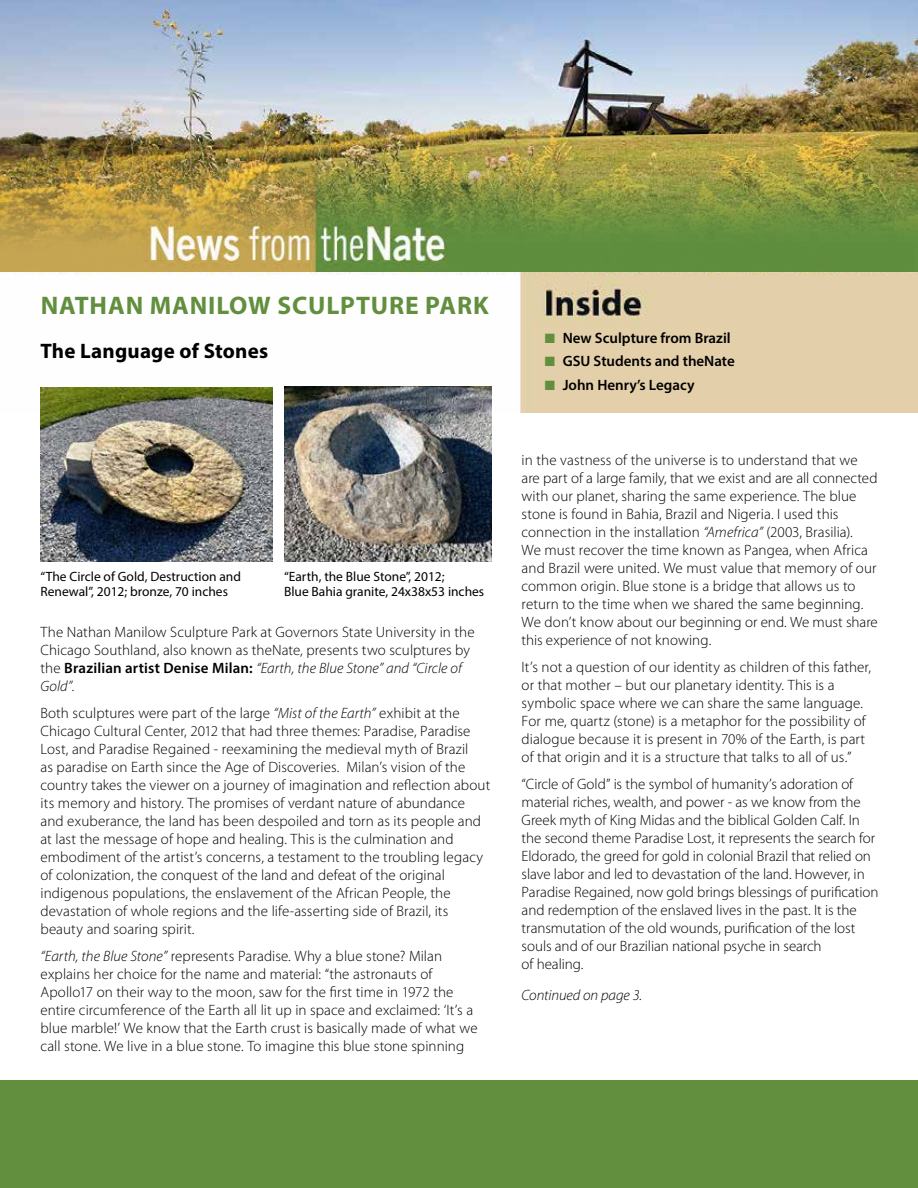
<style>
.page{position:relative;width:918px;height:1188px;background:#fff}
.page>*{position:absolute;margin:0;border:0;box-sizing:border-box;transform-origin:0 0}
.t1{font:700 25.5px "Myriad Pro";letter-spacing:.035em;color:#628f3e}
.t2{font:700 21px "Myriad Pro";letter-spacing:.01em;color:#000}
.t3{font:300 15px/18px "Myriad Pro";letter-spacing:.005em;color:#000}
.t4{font:600 15px "Myriad Pro";color:#000}
.t5{font:italic 300 15px "Myriad Pro";letter-spacing:-.005em;color:#000}
.t6{font:13.5px/15px "Myriad Pro";color:#000}
.s1{font-weight:600}
.s2{font-style:italic}
.s3{color:#628f3e}
</style>
<div class="page">
<img style="left:0;top:0;width:918px;height:413px">
<div style="left:0;top:1080px;width:918px;height:108px;background:#628f3e"></div>
<img style="left:0;top:158px;width:918px;height:113px">
<img style="left:40px;top:387px;width:233px;height:174px">
<img style="left:284px;top:387px;width:207px;height:174px">
<h1 class="t1" style="left:41px;top:289px;width:449px">NATHAN MANILOW SCULPTURE PARK</h1>
<h2 class="t2" style="left:40px;top:338px;width:229px">The Language of Stones</h2>
<p class="t6" style="left:40px;top:568px;width:202px">“The Circle of Gold, Destruction and<br>Renewal”, 2012; bronze, 70 inches</p>
<p class="t6" style="left:284px;top:568px;width:202px">“Earth, the Blue Stone”, 2012;<br>Blue Bahia granite, 24x38x53 inches</p>
<p class="t3" style="left:40px;top:624px;width:436px">The Nathan Manilow Sculpture Park at Governors State University in the Chicago Southland, also known as theNate, presents two sculptures by the <span class="s1">Brazilian artist Denise Milan:</span> <span class="s2">“Earth, the Blue Stone” and “Circle of Gold”.</span></p>
<p class="t3" style="left:40px;top:705px;width:451px">Both sculptures were part of the large <span class="s2">“Mist of the Earth”</span> exhibit at the Chicago Cultural Center, 2012 that had three themes: Paradise, Paradise Lost, and Paradise Regained - reexamining the medieval myth of Brazil<br>as paradise on Earth since the Age of Discoveries. Milan’s vision of the country takes the viewer on a journey of imagination and reflection about its memory and history. The promises of verdant nature of abundance and exuberance, the land has been despoiled and torn as its people and at last the message of hope and healing. This is the culmination and embodiment of the artist’s concerns, a testament to the troubling legacy of colonization, the conquest of the land and defeat of the original indigenous populations, the enslavement of the African People, the devastation of whole regions and the life-asserting side of Brazil, its beauty and soaring spirit.</p>
<p class="t3" style="left:40px;top:948px;width:439px"><span class="s2">“Earth, the Blue Stone”</span> represents Paradise. Why a blue stone? Milan explains her choice for the name and material: “the astronauts of Apollo17 on their way to the moon, saw for the first time in 1972 the entire circumference of the Earth all lit up in space and exclaimed: ‘It’s a blue marble!’ We know that the Earth crust is basically made of what we call stone. We live in a blue stone. To imagine this blue stone spinning</p>
<p class="t4" style="left:545px;top:328px;width:187px"><span class="s3">■</span> New Sculpture from Brazil</p>
<p class="t4" style="left:545px;top:352px;width:192px"><span class="s3">■</span> GSU Students and theNate</p>
<p class="t4" style="left:545px;top:375px;width:151px"><span class="s3">■</span> John Henry’s Legacy</p>
<p class="t3" style="left:522px;top:451px;width:358px">in the vastness of the universe is to understand that we are part of a large family, that we exist and are all connected with our planet, sharing the same experience. The blue stone is found in Bahia, Brazil and Nigeria. I used this connection in the installation <span class="s2">“Amefrica”</span> (2003, Brasilia).<br>We must recover the time known as Pangea, when Africa and Brazil were united. We must value that memory of our common origin. Blue stone is a bridge that allows us to return to the time when we shared the same beginning.<br>We don’t know about our beginning or end. We must share this experience of not knowing.</p>
<p class="t3" style="left:522px;top:658px;width:351px">It’s not a question of our identity as children of this father, or that mother – but our planetary identity. This is a symbolic space where we can share the same language.<br>For me, quartz (stone) is a metaphor for the possibility of dialogue because it is present in 70% of the Earth, is part of that origin and it is a structure that talks to all of us.”</p>
<p class="t3" style="left:522px;top:775px;width:358px">“Circle of Gold” is the symbol of humanity’s adoration of material riches, wealth, and power - as we know from the Greek myth of King Midas and the biblical Golden Calf. In the second theme Paradise Lost, it represents the search for Eldorado, the greed for gold in colonial Brazil that relied on slave labor and led to devastation of the land. However, in Paradise Regained, now gold brings blessings of purification and redemption of the enslaved lives in the past. It is the transmutation of the old wounds, purification of the lost souls and of our Brazilian national psyche in search<br>of healing.</p>
<p class="t5" style="left:522px;top:987px;width:122px">Continued on page 3.</p>
</div>
